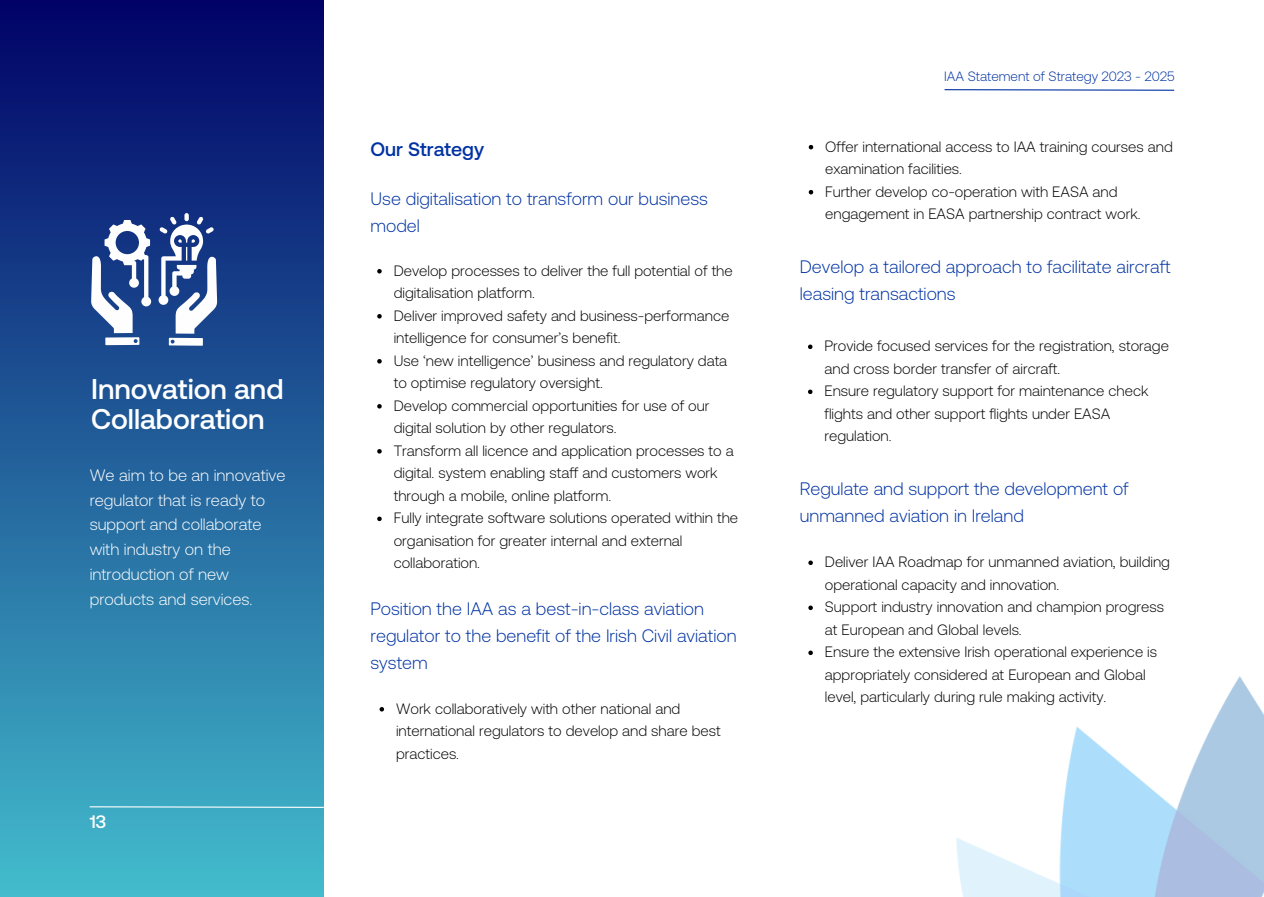
<style>
.page{position:relative;width:1264px;height:897px;background:#fff}
.page>*{position:absolute;margin:0;border:0;box-sizing:border-box;transform-origin:0 0}
.t1{font:500 28.5px/30.3px "Aeonik";color:#fff}
.t2{font:500 19.5px "Aeonik";color:#0032a3}
.t3{font:300 18px/27px "Aeonik";color:#0032a3}
.t4{font:500 18px "Aeonik";color:#fff}
.t5{font:300 16.5px/24.8px "Aeonik";color:#fff}
.t6{font:300 15px/22.5px "Aeonik";color:#000}
.t7{font:300 13.5px "Aeonik";color:#0032a3}
</style>
<div class="page">
<div style="left:0;top:0;width:324px;height:896px;background:linear-gradient(to bottom,#000167,#43bccd)"></div>
<svg style="left:89px;top:805px;width:235px;height:3px"></svg>
<svg style="left:377px;top:269px;width:5px;height:4px"></svg>
<svg style="left:377px;top:314px;width:5px;height:4px"></svg>
<svg style="left:377px;top:359px;width:5px;height:4px"></svg>
<svg style="left:377px;top:404px;width:5px;height:4px"></svg>
<svg style="left:377px;top:449px;width:5px;height:4px"></svg>
<svg style="left:377px;top:516px;width:5px;height:5px"></svg>
<svg style="left:808px;top:145px;width:5px;height:4px"></svg>
<svg style="left:808px;top:190px;width:5px;height:4px"></svg>
<svg style="left:808px;top:344px;width:4px;height:5px"></svg>
<svg style="left:808px;top:389px;width:4px;height:5px"></svg>
<svg style="left:379px;top:707px;width:5px;height:4px"></svg>
<svg style="left:808px;top:560px;width:4px;height:5px"></svg>
<svg style="left:808px;top:605px;width:4px;height:5px"></svg>
<svg style="left:808px;top:650px;width:4px;height:5px"></svg>
<svg style="left:91px;top:213px;width:126px;height:133px"></svg>
<img style="left:956px;top:676px;width:307px;height:220px">
<svg style="left:944px;top:89px;width:231px;height:2px"></svg>
<p class="t1" style="left:91px;top:373px;width:194px">Innovation and<br>Collaboration</p>
<p class="t5" style="left:90px;top:462px;width:197px">We aim to be an innovative regulator that is ready to support and collaborate with industry on the introduction of new products and services.</p>
<p class="t4" style="left:90px;top:811px;width:18px">13</p>
<p class="t2" style="left:370px;top:137px;width:115px">Our Strategy</p>
<p class="t3" style="left:370px;top:184px;width:339px">Use digitalisation to transform our business model</p>
<p class="t6" style="left:394px;top:259px;width:340px">Develop processes to deliver the full potential of the digitalisation platform.</p>
<p class="t6" style="left:394px;top:304px;width:337px">Deliver improved safety and business-performance intelligence for consumer’s benefit.</p>
<p class="t6" style="left:394px;top:349px;width:335px">Use ‘new intelligence’ business and regulatory data to optimise regulatory oversight.</p>
<p class="t6" style="left:394px;top:394px;width:317px">Develop commercial opportunities for use of our digital solution by other regulators.</p>
<p class="t6" style="left:394px;top:439px;width:341px">Transform all licence and application processes to a digital. system enabling staff and customers work through a mobile, online platform.</p>
<p class="t6" style="left:394px;top:506px;width:346px">Fully integrate software solutions operated within the organisation for greater internal and external collaboration.</p>
<p class="t3" style="left:370px;top:595px;width:367px">Position the IAA as a best-in-class aviation regulator to the benefit of the Irish Civil aviation system</p>
<p class="t6" style="left:396px;top:697px;width:326px">Work collaboratively with other national and international regulators to develop and share best practices.</p>
<p class="t7" style="left:944px;top:68px;width:232px">IAA Statement of Strategy 2023 - 2025</p>
<p class="t6" style="left:825px;top:135px;width:349px">Offer international access to IAA training courses and examination facilities.</p>
<p class="t6" style="left:825px;top:180px;width:317px">Further develop co-operation with EASA and engagement in EASA partnership contract work.</p>
<p class="t3" style="left:799px;top:253px;width:372px">Develop a tailored approach to facilitate aircraft leasing transactions</p>
<p class="t6" style="left:824px;top:335px;width:346px">Provide focused services for the registration, storage and cross border transfer of aircraft.</p>
<p class="t6" style="left:824px;top:380px;width:325px">Ensure regulatory support for maintenance check flights and other support flights under EASA regulation.</p>
<p class="t3" style="left:799px;top:475px;width:330px">Regulate and support the development of unmanned aviation in Ireland</p>
<p class="t6" style="left:824px;top:550px;width:346px">Deliver IAA Roadmap for unmanned aviation, building operational capacity and innovation.</p>
<p class="t6" style="left:824px;top:595px;width:341px">Support industry innovation and champion progress at European and Global levels.</p>
<p class="t6" style="left:824px;top:640px;width:334px">Ensure the extensive Irish operational experience is appropriately considered at European and Global level, particularly during rule making activity.</p>
</div>
